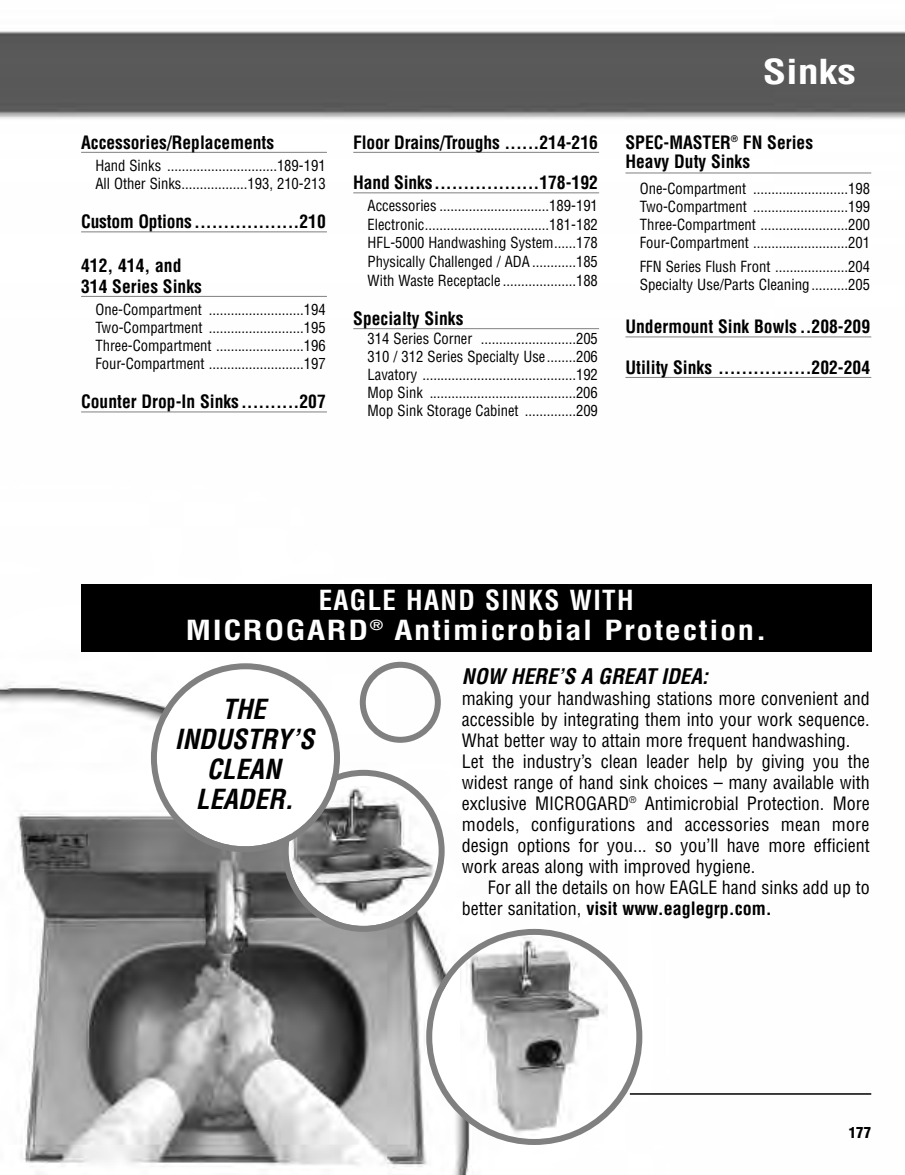
<style>
.page{position:relative;width:905px;height:1175px;background:#fff}
.page>*{position:absolute;margin:0;border:0;box-sizing:border-box;transform-origin:0 0}
.t1{font:700 condensed 33.6px "Helvetica";color:#fff;scale:1.25 1}
.t2{font:700 condensed 27px/30px "Helvetica";letter-spacing:.05em;color:#fff;text-align:center}
.t3{font:italic 700 condensed 27px/30px "Helvetica";color:#000;text-align:center}
.t4{font:italic 700 condensed 21px "Helvetica";color:#000}
.t5{font:condensed 18px/21px "Helvetica";color:#000}
.t6{font:700 condensed 18px/21px "Helvetica";color:#000}
.t7{font:condensed 15px/18px "Helvetica";color:#000;text-align:justify}
.t8{font:900 condensed 15px "Helvetica";color:#000}
.s1{font-weight:700}
</style>
<div class="page">
<img style="left:0;top:31px;width:904px;height:1143px">
<div style="left:81px;top:584px;width:790px;height:67px;background:#000"></div>
<svg style="left:151px;top:662px;width:293px;height:270px"></svg>
<svg style="left:426px;top:928px;width:216px;height:216px"></svg>
<hr style="left:630px;top:1093px;width:241px;height:1px;background:#000">
<hr style="left:81px;top:152px;width:246px;height:1px;background:#808080">
<hr style="left:81px;top:231px;width:246px;height:1px;background:#808080">
<hr style="left:81px;top:296px;width:246px;height:1px;background:#808080">
<hr style="left:81px;top:411px;width:246px;height:1px;background:#808080">
<hr style="left:353px;top:152px;width:246px;height:1px;background:#808080">
<hr style="left:353px;top:192px;width:246px;height:1px;background:#808080">
<hr style="left:353px;top:328px;width:246px;height:1px;background:#808080">
<hr style="left:625px;top:173px;width:246px;height:1px;background:#808080">
<hr style="left:625px;top:336px;width:246px;height:1px;background:#808080">
<hr style="left:625px;top:377px;width:246px;height:1px;background:#808080">
<p class="t6" style="left:81px;top:132px;width:195px">Accessories/Replacements</p>
<p class="t7" style="left:95px;top:157px;width:232px">Hand Sinks ..............................189-191<br>All Other Sinks..................193, 210-213</p>
<p class="t6" style="left:81px;top:211px;width:246px">Custom Options ..................210</p>
<p class="t6" style="left:81px;top:255px;width:122px">412, 414, and<br>314 Series Sinks</p>
<p class="t7" style="left:95px;top:301px;width:232px">One-Compartment ..........................194<br>Two-Compartment ..........................195<br>Three-Compartment ........................196<br>Four-Compartment ..........................197</p>
<p class="t6" style="left:81px;top:391px;width:246px">Counter Drop-In Sinks..........207</p>
<p class="t6" style="left:353px;top:132px;width:246px">Floor Drains/Troughs ......214-216</p>
<p class="t6" style="left:353px;top:172px;width:246px">Hand Sinks..................178-192</p>
<p class="t7" style="left:367px;top:196px;width:232px;line-height:18.8px">Accessories ..............................189-191<br>Electronic..................................181-182<br>HFL-5000 Handwashing System......178<br>Physically Challenged / ADA ............185<br>With Waste Receptacle ....................188</p>
<p class="t6" style="left:353px;top:308px;width:112px">Specialty Sinks</p>
<p class="t7" style="left:367px;top:330px;width:232px">314 Series Corner ..........................205<br>310 / 312 Series Specialty Use........206<br>Lavatory ..........................................192<br>Mop Sink ........................................206<br>Mop Sink Storage Cabinet ..............209</p>
<h1 class="t1" style="left:763px;top:52px;width:76px">Sinks</h1>
<p class="t6" style="left:625px;top:133px;width:189px;line-height:19.5px">SPEC-MASTER<sup>®</sup> FN Series<br>Heavy Duty Sinks</p>
<p class="t7" style="left:639px;top:179px;width:232px">One-Compartment ..........................198<br>Two-Compartment ..........................199<br>Three-Compartment ........................200<br>Four-Compartment ..........................201</p>
<p class="t7" style="left:639px;top:257px;width:232px">FFN Series Flush Front ....................204<br>Specialty Use/Parts Cleaning ..........205</p>
<p class="t6" style="left:625px;top:316px;width:246px">Undermount Sink Bowls ..208-209</p>
<p class="t6" style="left:625px;top:357px;width:246px">Utility Sinks ................202-204</p>
<h2 class="t2" style="left:186px;top:586px;width:582px">EAGLE HAND SINKS WITH<br>MICROGARD<sup>®</sup> Antimicrobial Protection.</h2>
<h2 class="t3" style="left:175px;top:694px;width:141px">THE<br>INDUSTRY’S<br>CLEAN<br>LEADER.</h2>
<h3 class="t4" style="left:462px;top:664px;width:247px">NOW HERE’S A GREAT IDEA:</h3>
<p class="t5" style="left:462px;top:688px;width:409px">making your handwashing stations more convenient and accessible by integrating them into your work sequence.<br>What better way to attain more frequent handwashing.<br>Let the industry’s clean leader help by giving you the widest range of hand sink choices – many available with exclusive MICROGARD<sup>®</sup> Antimicrobial Protection. More models, configurations and accessories mean more design options for you... so you’ll have more efficient work areas along with improved hygiene.</p>
<p class="t5" style="left:462px;top:877px;width:409px;text-indent:26px">For all the details on how EAGLE hand sinks add up to better sanitation, <span class="s1">visit www.eaglegrp.com.</span></p>
<p class="t8" style="left:848px;top:1124px;width:24px">177</p>
</div>
